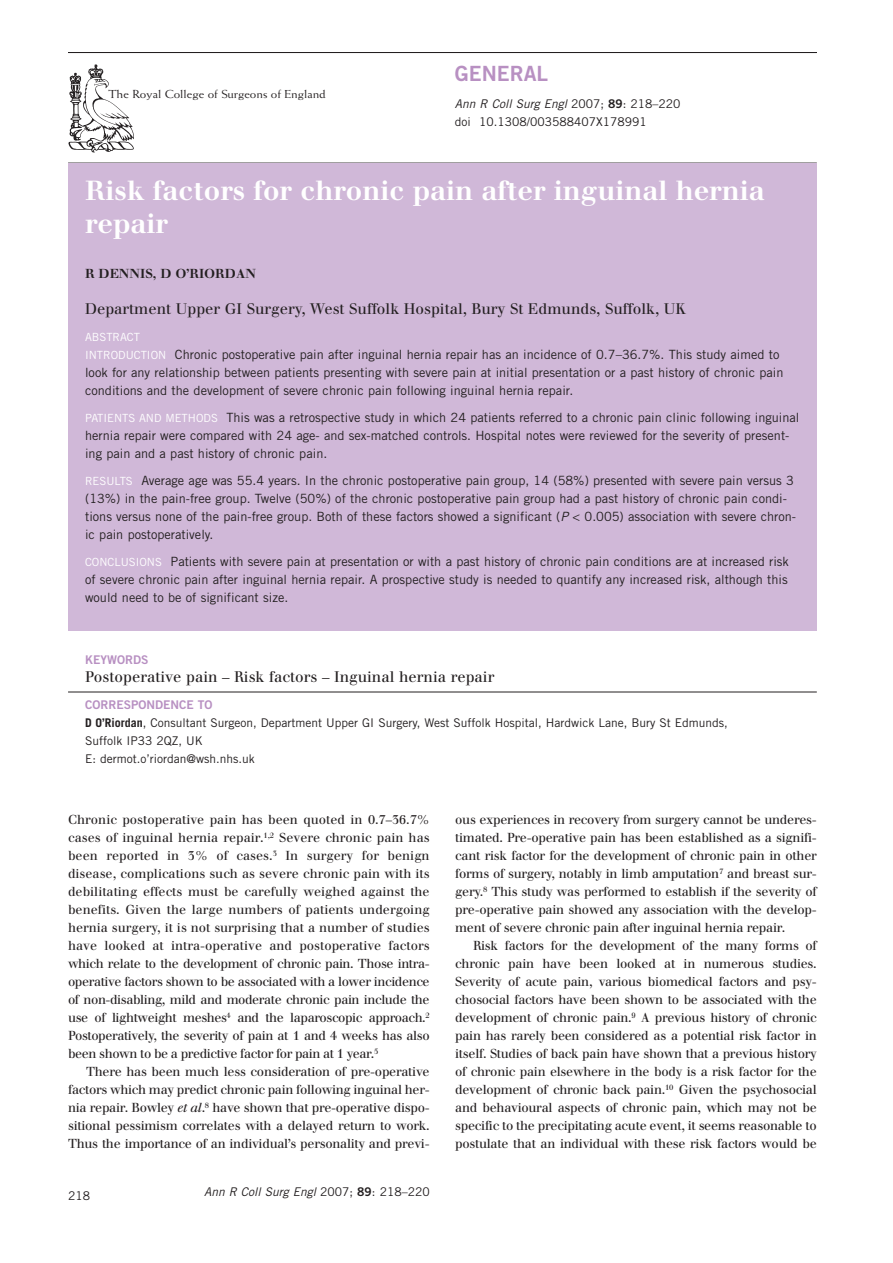
<style>
.page{position:relative;width:893px;height:1263px;background:#fff}
.page>*{position:absolute;margin:0;border:0;box-sizing:border-box;transform-origin:0 0}
.t1{font:700 27px/33px "Walbaum";color:#fff}
.t2{font:21px "Trade Gothic Bold Two";color:#b890c2}
.t3{font:15px "Walbaum";color:#231f20}
.t4{font:12.75px/18px "Walbaum";letter-spacing:-.02em;color:#231f20;text-align:justify}
.t5{font:12.75px/18px "Trade Gothic";color:#231f20}
.t6{font:700 12.75px "Walbaum";color:#231f20}
.t7{font:12px/18px "Trade Gothic";color:#231f20}
.t8{font:italic 12px "Trade Gothic";color:#231f20}
.t9{font:12px "Trade Gothic Bold Two";color:#b890c2}
.t10{font:11.7px "Weiss";color:#231f20;scale:1.08 1}
.t11{font:11.25px "Trade Gothic";color:#fff}
.s1{font-style:italic}
.s2{font-family:"Trade Gothic Bold Two"}
.s3{font-size:11.25px;color:#fff}
.s4{font-weight:700}
.s5{font-style:normal}
.s6{font-family:"Trade Gothic Bold Two";font-style:normal}
</style>
<div class="page">
<hr style="left:68px;top:52px;width:748px;height:1px;background:#231f20">
<svg style="left:68px;top:65px;width:66px;height:87px"></svg>
<div style="left:68px;top:163px;width:748px;height:468px;background:#d0b8d8"></div>
<hr style="left:68px;top:692px;width:748px;height:1px;background:#231f20">
<p class="t10" style="left:108px;top:89px;width:203px">The Royal College of Surgeons of England</p>
<h2 class="t2" style="left:455px;top:66px;width:95px">GENERAL</h2>
<p class="t7" style="left:455px;top:96px;width:227px"><span class="s1">Ann R Coll Surg Engl</span> 2007; <span class="s2">89</span>: 218–220 doi 10.1308/003588407X178991</p>
<h1 class="t1" style="left:85px;top:176px;width:681px">Risk factors for chronic pain after inguinal hernia repair</h1>
<p class="t6" style="left:85px;top:268px;width:172px">R DENNIS, D O’RIORDAN</p>
<p class="t3" style="left:85px;top:303px;width:602px">Department Upper GI Surgery, West Suffolk Hospital, Bury St Edmunds, Suffolk, UK</p>
<p class="t11" style="left:85px;top:332px;width:57px">ABSTRACT</p>
<p class="t5" style="left:85px;top:346px;width:700px"><span class="s3">INTRODUCTION</span> Chronic postoperative pain after inguinal hernia repair has an incidence of 0.7–36.7%. This study aimed to look for any relationship between patients presenting with severe pain at initial presentation or a past history of chronic pain conditions and the development of severe chronic pain following inguinal hernia repair.</p>
<p class="t5" style="left:85px;top:409px;width:716px"><span class="s3">PATIENTS AND METHODS</span> This was a retrospective study in which 24 patients referred to a chronic pain clinic following inguinal hernia repair were compared with 24 age- and sex-matched controls. Hospital notes were reviewed for the severity of present&shy;ing pain and a past history of chronic pain.</p>
<p class="t5" style="left:85px;top:472px;width:712px"><span class="s3">RESULTS</span> Average age was 55.4 years. In the chronic postoperative pain group, 14 (58%) presented with severe pain versus 3 (13%) in the pain-free group. Twelve (50%) of the chronic postoperative pain group had a past history of chronic pain condi&shy;tions versus none of the pain-free group. Both of these factors showed a significant (<span class="s1">P</span> &lt; 0.005) association with severe chron&shy;ic pain postoperatively.</p>
<p class="t5" style="left:85px;top:553px;width:705px;text-align:justify"><span class="s3">CONCLUSIONS</span> Patients with severe pain at presentation or with a past history of chronic pain conditions are at increased risk of severe chronic pain after inguinal hernia repair. A prospective study is needed to quantify any increased risk, although this would need to be of significant size.</p>
<p class="t9" style="left:85px;top:655px;width:65px">KEYWORDS</p>
<p class="t3" style="left:85px;top:671px;width:411px">Postoperative pain – Risk factors – Inguinal hernia repair</p>
<p class="t9" style="left:85px;top:700px;width:129px">CORRESPONDENCE TO</p>
<p class="t7" style="left:85px;top:715px;width:644px"><span class="s4">D O’Riordan</span>, Consultant Surgeon, Department Upper GI Surgery, West Suffolk Hospital, Hardwick Lane, Bury St Edmunds,<br>Suffolk IP33 2QZ, UK<br>E: dermot.o’riordan@wsh.nhs.uk</p>
<p class="t4" style="left:68px;top:812px;width:363px">Chronic postoperative pain has been quoted in 0.7–36.7% cases of inguinal hernia repair.<sup>1,2</sup> Severe chronic pain has been reported in 3% of cases.<sup>3</sup> In surgery for benign disease, complications such as severe chronic pain with its debilitating effects must be carefully weighed against the benefits. Given the large numbers of patients undergoing hernia surgery, it is not surprising that a number of studies have looked at intra-operative and postoperative factors which relate to the development of chronic pain. Those intra&shy;operative factors shown to be associated with a lower incidence of non-disabling, mild and moderate chronic pain include the use of lightweight meshes<sup>4</sup> and the laparoscopic approach.<sup>2<br></sup>Postoperatively, the severity of pain at 1 and 4 weeks has also been shown to be a predictive factor for pain at 1 year.<sup>5</sup></p>
<p class="t4" style="left:68px;top:1064px;width:363px;text-indent:18px">There has been much less consideration of pre-operative factors which may predict chronic pain following inguinal her&shy;nia repair. Bowley <span class="s1">et al</span>.<sup>8</sup> have shown that pre-operative dispo&shy;sitional pessimism correlates with a delayed return to work.<br>Thus the importance of an individual’s personality and previ-</p>
<p class="t7" style="left:68px;top:1188px;width:23px">218</p>
<p class="t8" style="left:204px;top:1188px;width:227px">Ann R Coll Surg Engl <span class="s5">2007;</span> <span class="s6">89</span><span class="s5">: 218–220</span></p>
<p class="t4" style="left:455px;top:812px;width:363px">ous experiences in recovery from surgery cannot be underes&shy;timated. Pre-operative pain has been established as a signifi&shy;cant risk factor for the development of chronic pain in other forms of surgery, notably in limb amputation<sup>7</sup> and breast sur&shy;gery.<sup>8</sup> This study was performed to establish if the severity of pre-operative pain showed any association with the develop&shy;ment of severe chronic pain after inguinal hernia repair.</p>
<p class="t4" style="left:455px;top:938px;width:363px;text-indent:18px">Risk factors for the development of the many forms of chronic pain have been looked at in numerous studies.<br>Severity of acute pain, various biomedical factors and psy&shy;chosocial factors have been shown to be associated with the development of chronic pain.<sup>9</sup> A previous history of chronic pain has rarely been considered as a potential risk factor in itself. Studies of back pain have shown that a previous history of chronic pain elsewhere in the body is a risk factor for the development of chronic back pain.<sup>10</sup> Given the psychosocial and behavioural aspects of chronic pain, which may not be specific to the precipitating acute event, it seems reasonable to postulate that an individual with these risk factors would be</p>
</div>
